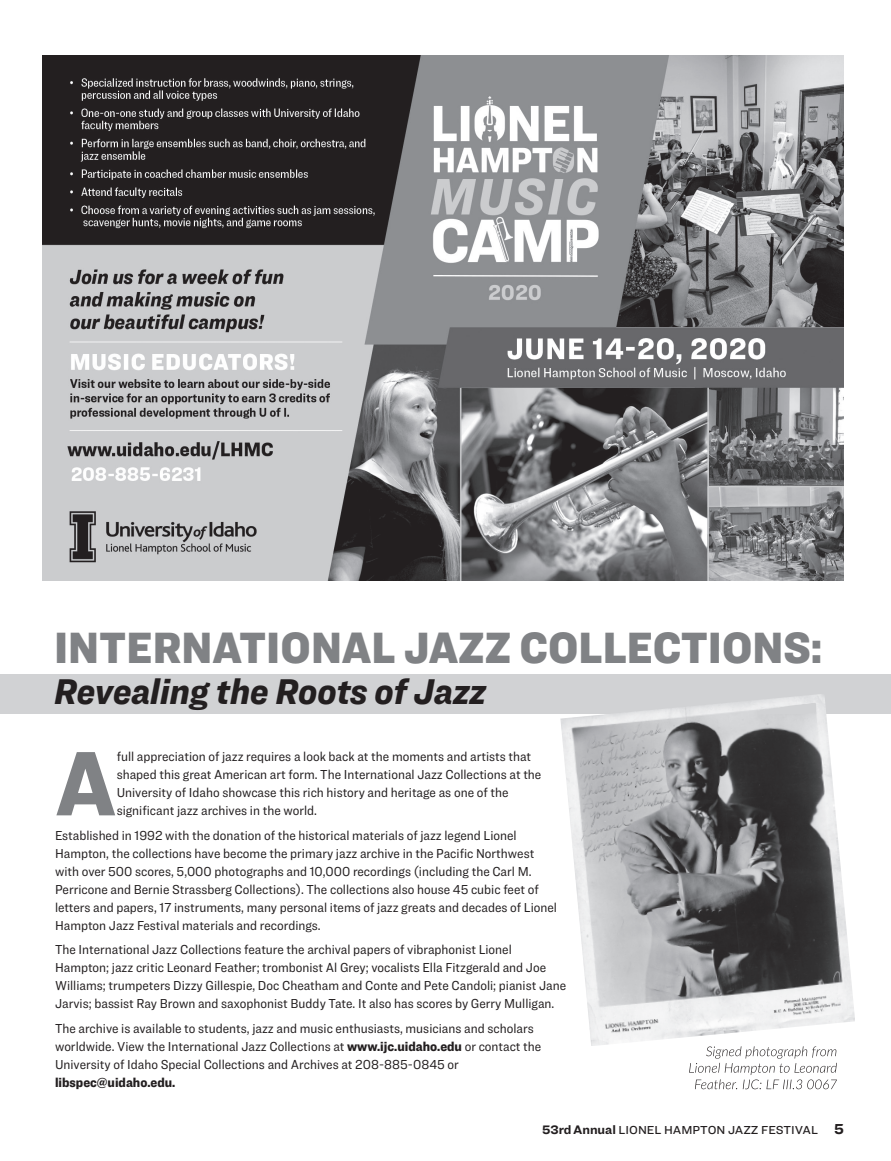
<style>
.page{position:relative;width:891px;height:1161px;background:#fff}
.page>*{position:absolute;margin:0;border:0;box-sizing:border-box;transform-origin:0 0}
.body{font:900 94.65px "Ringside Narrow";color:#808285}
.Small_Header{font:900 45.45px "Ringside Narrow";color:#808285}
.Small_Header-2{font:italic 900 37.2px "Ringside Narrow";color:#231f20}
.body-2{font:13.5px/18px "Ringside Narrow";color:#231f20}
.t1{font:500 12px "Ringside";color:#231f20}
.s1{font-weight:900}
.s2{font-weight:700;font-size:12.75px}
.s3{font-weight:700;font-size:15px}
</style>
<div class="page">
<img style="left:560px;top:714px;width:295px;height:332px">
<svg style="left:689px;top:1046px;width:148px;height:43px"></svg>
<img style="left:42px;top:56px;width:802px;height:524px">
<div style="left:0;top:674px;width:891px;height:40px;background:#d1d2d4"></div>
<p class="Small_Header" style="left:54px;top:614px;width:770px">INTERNATIONAL JAZZ COLLECTIONS:</p>
<p class="Small_Header-2" style="left:54px;top:664px;width:434px">Revealing the Roots of Jazz</p>
<p class="body" style="left:55px;top:714px;width:63px">A</p>
<p class="body-2" style="left:117px;top:748px;width:426px">full appreciation of jazz requires a look back at the moments and artists that shaped this great American art form. The International Jazz Collections at the University of Idaho showcase this rich history and heritage as one of the significant jazz archives in the world.</p>
<p class="body-2" style="left:55px;top:826px;width:504px">Established in 1992 with the donation of the historical materials of jazz legend Lionel Hampton, the collections have become the primary jazz archive in the Pacific Northwest with over 500 scores, 5,000 photographs and 10,000 recordings (including the Carl M.<br>Perricone and Bernie Strassberg Collections). The collections also house 45 cubic feet of letters and papers, 17 instruments, many personal items of jazz greats and decades of Lionel Hampton Jazz Festival materials and recordings.</p>
<p class="body-2" style="left:55px;top:941px;width:513px">The International Jazz Collections feature the archival papers of vibraphonist Lionel Hampton; jazz critic Leonard Feather; trombonist Al Grey; vocalists Ella Fitzgerald and Joe Williams; trumpeters Dizzy Gillespie, Doc Cheatham and Conte and Pete Candoli; pianist Jane Jarvis; bassist Ray Brown and saxophonist Buddy Tate. It also has scores by Gerry Mulligan.</p>
<p class="body-2" style="left:55px;top:1019px;width:488px">The archive is available to students, jazz and music enthusiasts, musicians and scholars worldwide. View the International Jazz Collections at <span class="s1">www.ijc.uidaho.edu</span> or contact the University of Idaho Special Collections and Archives at 208-885-0845 or <span class="s1">libspec@uidaho.edu.</span></p>
<p class="t1" style="left:542px;top:1121px;width:303px"><span class="s2">53rdAnnual</span> LIONEL HAMPTON JAZZ FESTIVAL <span class="s3">5</span></p>
</div>
